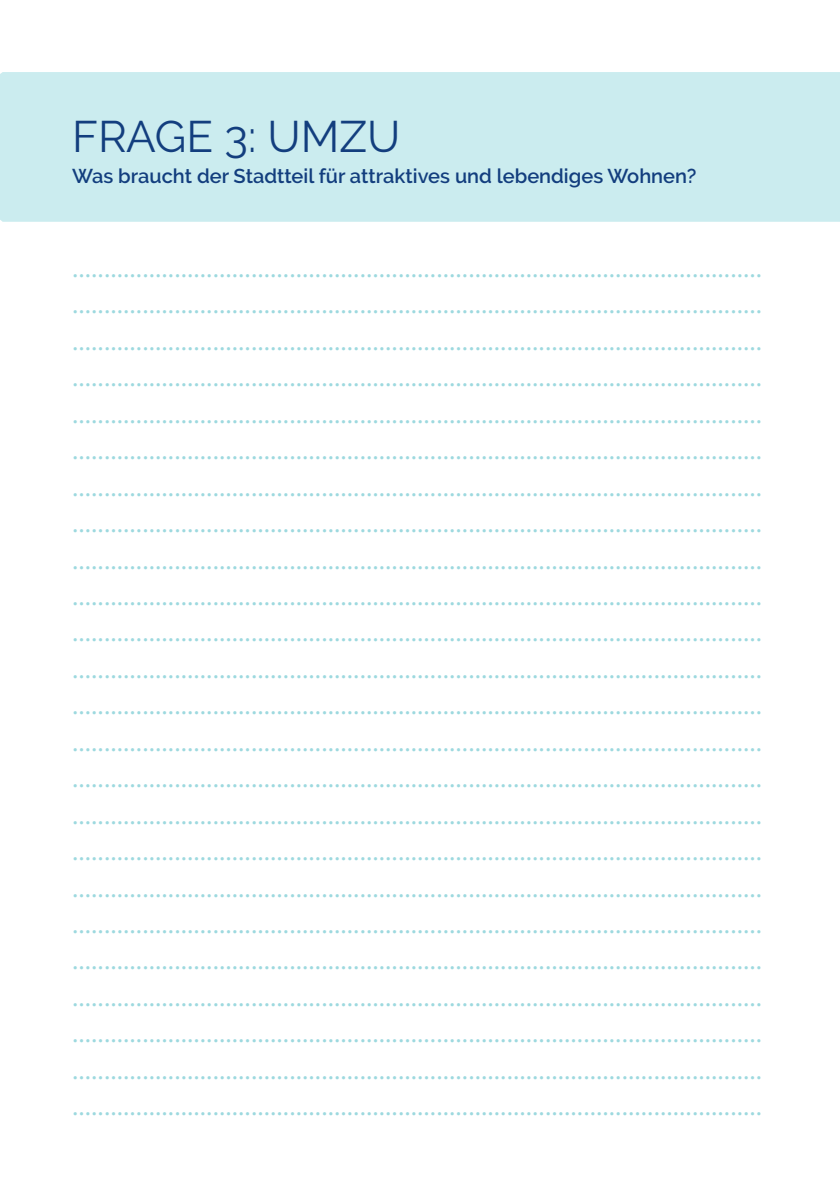
<style>
.page{position:relative;width:840px;height:1191px;background:#fff}
.page>*{position:absolute;margin:0;border:0;box-sizing:border-box;transform-origin:0 0}
.t1{font:44px "Raleway";color:#133e7e}
.t2{font:28px/36.4px "Minion Pro";color:#9dd9df;text-align:justify}
.t3{font:600 20px "Raleway";color:#133e7e}
</style>
<div class="page">
<div style="left:0;top:72px;width:839px;height:150px;background:#cbecef"></div>
<h1 class="t1" style="left:72px;top:110px;width:329px">FRAGE 3: UMZU</h1>
<p class="t3" style="left:72px;top:165px;width:625px">Was braucht der Stadtteil für attraktives und lebendiges Wohnen?</p>
<p class="t2" style="left:72px;top:250px;width:691px">............................................................................................................ ............................................................................................................ ............................................................................................................ ............................................................................................................ ............................................................................................................ ............................................................................................................ ............................................................................................................ ............................................................................................................ ............................................................................................................ ............................................................................................................ ............................................................................................................ ............................................................................................................ ............................................................................................................ ............................................................................................................ ............................................................................................................ ............................................................................................................ ............................................................................................................ ............................................................................................................ ............................................................................................................ ............................................................................................................ ............................................................................................................ ............................................................................................................ ............................................................................................................ ............................................................................................................</p>
</div>
